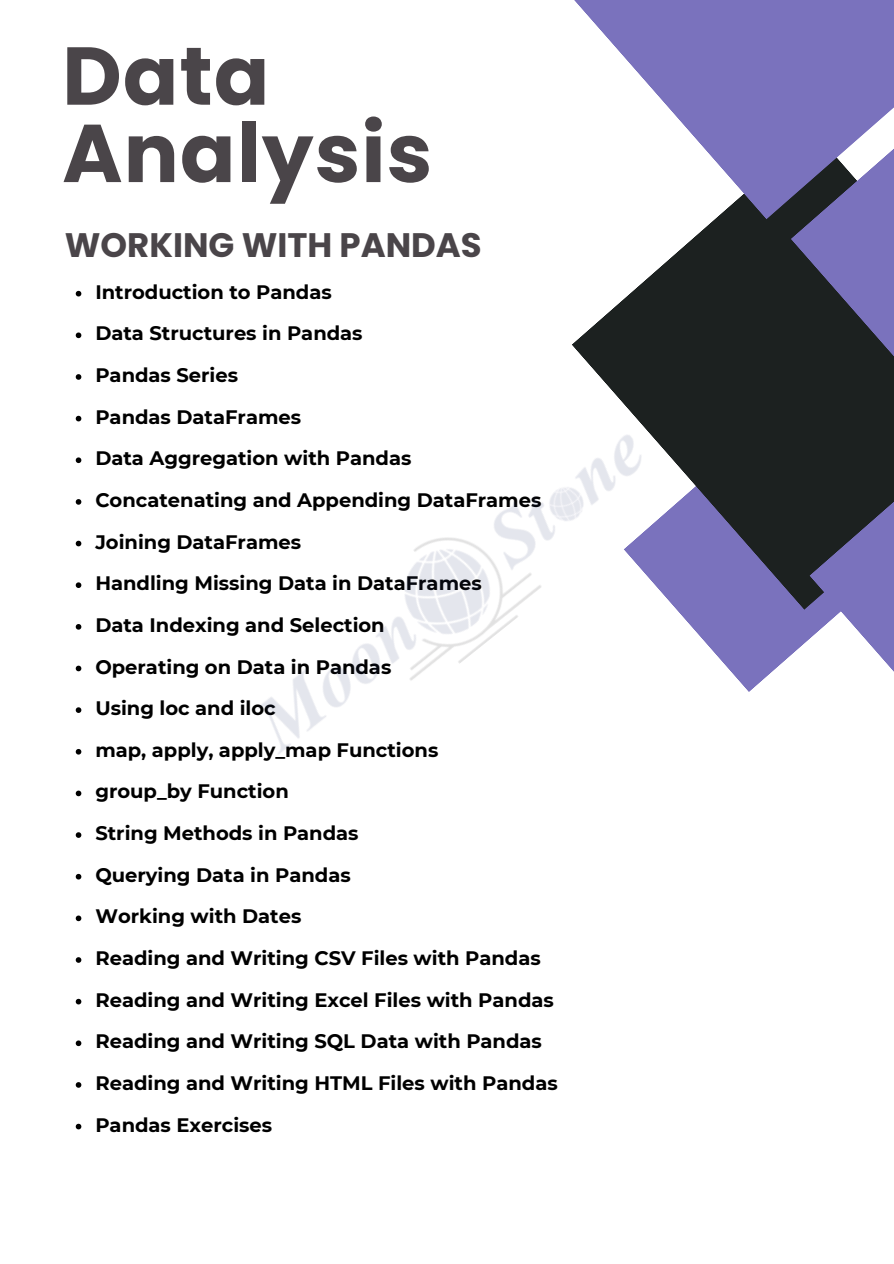
<style>
.page{position:relative;width:894px;height:1264px;background:#fff}
.page>*{position:absolute;margin:0;border:0;box-sizing:border-box;transform-origin:0 0}
.t1{font:700 81.9px/77.4px "Poppins";letter-spacing:.015em;color:#4a4549}
.t2{font:700 33.9px "Poppins";color:#4a4549}
.t3{font:700 19.5px "Montserrat";color:#000}
</style>
<div class="page">
<svg style="left:686px;top:610px;width:123px;height:82px;fill:#7a72bd"></svg>
<svg style="left:572px;top:219px;width:321px;height:391px;fill:#1c2120"></svg>
<svg style="left:790px;top:219px;width:103px;height:151px"></svg>
<svg style="left:809px;top:464px;width:84px;height:207px"></svg>
<svg style="left:574px;top:0;width:319px;height:219px;fill:#7a72bd"></svg>
<svg style="left:76px;top:291px;width:5px;height:5px"></svg>
<svg style="left:76px;top:332px;width:5px;height:6px"></svg>
<svg style="left:76px;top:374px;width:5px;height:6px"></svg>
<svg style="left:76px;top:416px;width:5px;height:5px"></svg>
<svg style="left:76px;top:457px;width:5px;height:6px"></svg>
<svg style="left:76px;top:499px;width:5px;height:5px"></svg>
<svg style="left:76px;top:540px;width:5px;height:6px"></svg>
<svg style="left:76px;top:582px;width:5px;height:6px"></svg>
<svg style="left:76px;top:624px;width:5px;height:5px"></svg>
<svg style="left:76px;top:665px;width:5px;height:6px"></svg>
<svg style="left:76px;top:707px;width:5px;height:6px"></svg>
<svg style="left:76px;top:749px;width:5px;height:5px"></svg>
<svg style="left:76px;top:790px;width:5px;height:6px"></svg>
<svg style="left:76px;top:832px;width:5px;height:5px"></svg>
<svg style="left:76px;top:873px;width:5px;height:6px"></svg>
<svg style="left:76px;top:915px;width:5px;height:6px"></svg>
<svg style="left:76px;top:957px;width:5px;height:5px"></svg>
<svg style="left:76px;top:998px;width:5px;height:6px"></svg>
<svg style="left:76px;top:1040px;width:5px;height:6px"></svg>
<svg style="left:76px;top:1082px;width:5px;height:5px"></svg>
<svg style="left:76px;top:1123px;width:5px;height:6px"></svg>
<img style="left:258px;top:382px;width:428px;height:372px">
<h1 class="t1" style="left:62px;top:37px;width:371px">Data<br>Analysis</h1>
<p class="t2" style="left:65px;top:222px;width:418px">WORKING WITH PANDAS</p>
<p class="t3" style="left:95px;top:280px;width:238px">Introduction to Pandas</p>
<p class="t3" style="left:95px;top:321px;width:269px">Data Structures in Pandas</p>
<p class="t3" style="left:95px;top:363px;width:144px">Pandas Series</p>
<p class="t3" style="left:95px;top:405px;width:207px">Pandas DataFrames</p>
<p class="t3" style="left:95px;top:446px;width:317px">Data Aggregation with Pandas</p>
<p class="t3" style="left:95px;top:488px;width:447px">Concatenating and Appending DataFrames</p>
<p class="t3" style="left:95px;top:529px;width:207px">Joining DataFrames</p>
<p class="t3" style="left:95px;top:571px;width:388px">Handling Missing Data in DataFrames</p>
<p class="t3" style="left:95px;top:613px;width:291px">Data Indexing and Selection</p>
<p class="t3" style="left:95px;top:654px;width:297px">Operating on Data in Pandas</p>
<p class="t3" style="left:95px;top:696px;width:182px">Using loc and iloc</p>
<p class="t3" style="left:95px;top:738px;width:344px">map, apply, apply_map Functions</p>
<p class="t3" style="left:95px;top:779px;width:195px">group_by Function</p>
<p class="t3" style="left:95px;top:821px;width:265px">String Methods in Pandas</p>
<p class="t3" style="left:95px;top:862px;width:257px">Querying Data in Pandas</p>
<p class="t3" style="left:95px;top:904px;width:207px">Working with Dates</p>
<p class="t3" style="left:95px;top:946px;width:447px">Reading and Writing CSV Files with Pandas</p>
<p class="t3" style="left:95px;top:987px;width:460px">Reading and Writing Excel Files with Pandas</p>
<p class="t3" style="left:95px;top:1029px;width:448px">Reading and Writing SQL Data with Pandas</p>
<p class="t3" style="left:95px;top:1071px;width:463px">Reading and Writing HTML Files with Pandas</p>
<p class="t3" style="left:95px;top:1112px;width:178px">Pandas Exercises</p>
</div>
